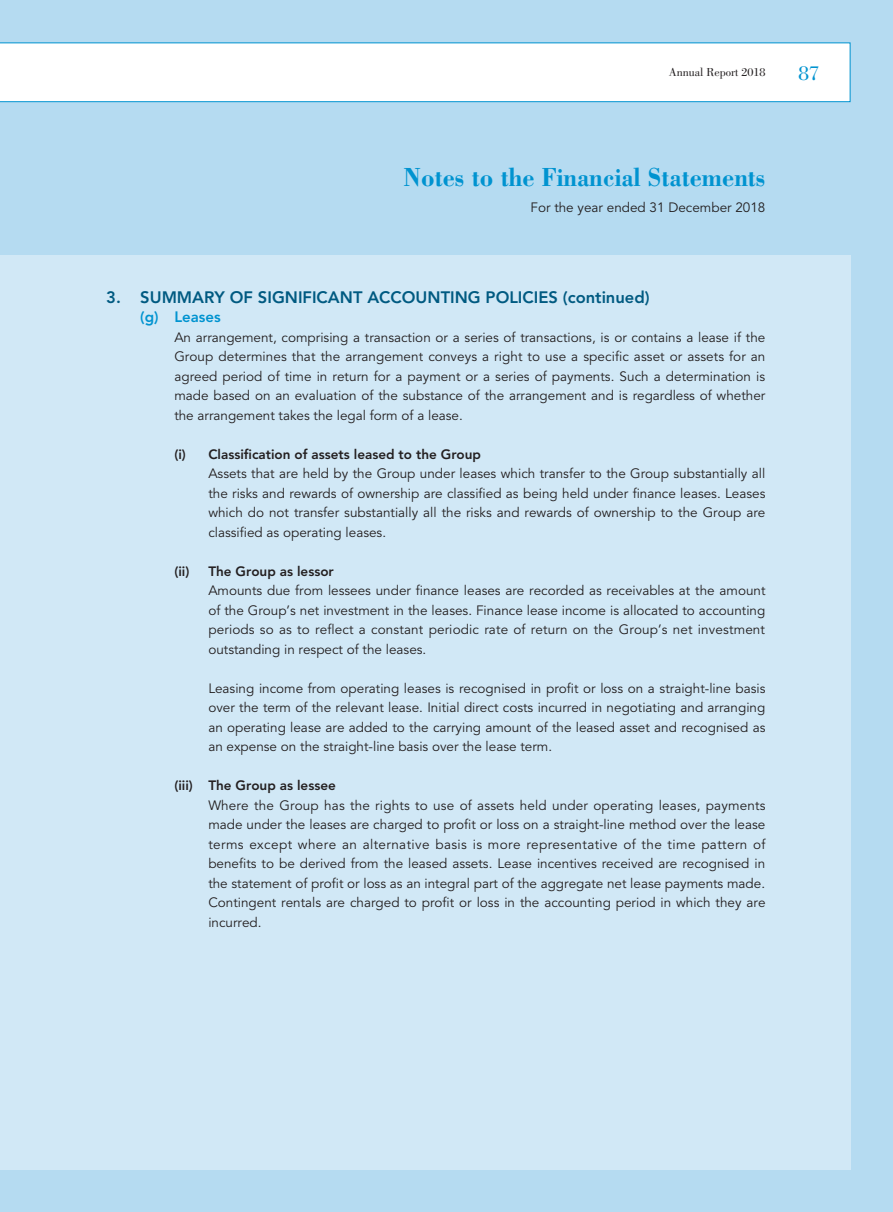
<style>
.page{position:relative;width:893px;height:1212px;background:#b5dbf1}
.page>*{position:absolute;margin:0;border:0;box-sizing:border-box;transform-origin:0 0}
.t1{font:700 27px "Bodoni Std";color:#0093d0;scale:.9 1}
.t2{font:21px "Bodoni Std";color:#0093d0}
._01_H1{font:800 16.5px "Avenir LT Std";color:#005a81}
._02_H2{font:800 15px "Avenir LT Std";color:#0093d0}
._00_txt{font:13.5px/19.5px "Avenir LT Std";color:#231f20;text-align:justify}
._03_H3{font:800 13.5px "Avenir LT Std";color:#231f20}
.t3{font:12px "Bodoni Std";color:#231f20}
</style>
<div class="page">
<div style="left:0;top:43px;width:850px;height:59px;background:#fff"></div>
<div style="left:0;top:255px;width:850px;height:914px;background:#d1e8f6"></div>
<p class="t3" style="left:669px;top:66px;width:98px">Annual Report 2018</p>
<h2 class="t2" style="left:798px;top:61px;width:22px">87</h2>
<h1 class="t1" style="left:404px;top:160px;width:403px">Notes to the Financial Statements</h1>
<p class="_00_txt" style="left:531px;top:198px;width:236px">For the year ended 31 December 2018</p>
<p class="_01_H1" style="left:106px;top:287px;width:545px">3. SUMMARY OF SIGNIFICANT ACCOUNTING POLICIES (continued)</p>
<p class="_02_H2" style="left:140px;top:308px;width:82px">(g) Leases</p>
<p class="_00_txt" style="left:174px;top:328px;width:593px">An arrangement, comprising a transaction or a series of transactions, is or contains a lease if the Group determines that the arrangement conveys a right to use a specific asset or assets for an agreed period of time in return for a payment or a series of payments. Such a determination is made based on an evaluation of the substance of the arrangement and is regardless of whether the arrangement takes the legal form of a lease.</p>
<p class="_03_H3" style="left:174px;top:446px;width:308px">(i) Classification of assets leased to the Group</p>
<p class="_00_txt" style="left:208px;top:464px;width:559px">Assets that are held by the Group under leases which transfer to the Group substantially all the risks and rewards of ownership are classified as being held under finance leases. Leases which do not transfer substantially all the risks and rewards of ownership to the Group are classified as operating leases.</p>
<p class="_03_H3" style="left:174px;top:563px;width:161px">(ii) The Group as lessor</p>
<p class="_00_txt" style="left:208px;top:581px;width:559px">Amounts due from lessees under finance leases are recorded as receivables at the amount of the Group’s net investment in the leases. Finance lease income is allocated to accounting periods so as to reflect a constant periodic rate of return on the Group’s net investment outstanding in respect of the leases.</p>
<p class="_00_txt" style="left:208px;top:679px;width:559px">Leasing income from operating leases is recognised in profit or loss on a straight-line basis over the term of the relevant lease. Initial direct costs incurred in negotiating and arranging an operating lease are added to the carrying amount of the leased asset and recognised as an expense on the straight-line basis over the lease term.</p>
<p class="_03_H3" style="left:174px;top:778px;width:163px">(iii) The Group as lessee</p>
<p class="_00_txt" style="left:208px;top:796px;width:559px">Where the Group has the rights to use of assets held under operating leases, payments made under the leases are charged to profit or loss on a straight-line method over the lease terms except where an alternative basis is more representative of the time pattern of benefits to be derived from the leased assets. Lease incentives received are recognised in the statement of profit or loss as an integral part of the aggregate net lease payments made.<br>Contingent rentals are charged to profit or loss in the accounting period in which they are incurred.</p>
</div>
